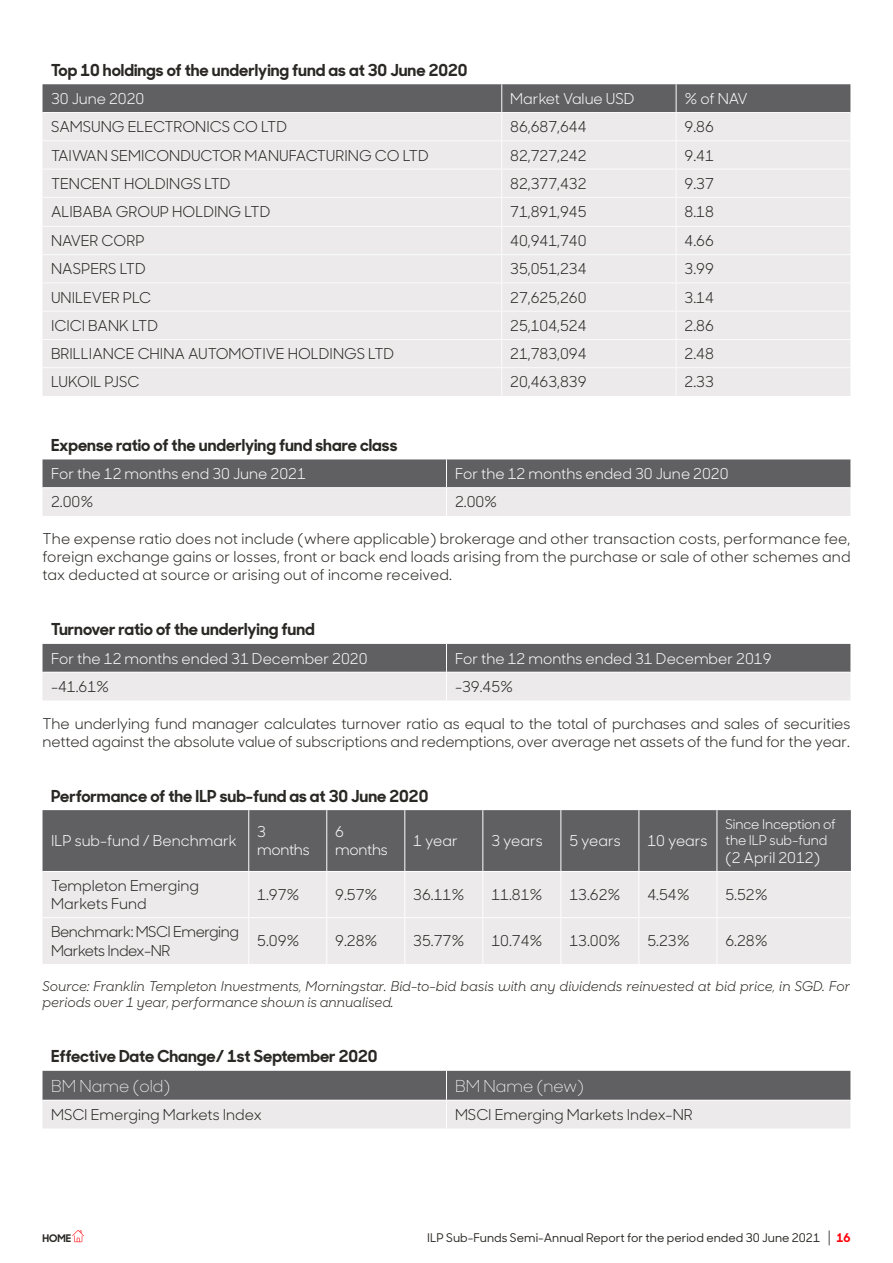
<style>
.page{position:relative;width:893px;height:1263px;background:#fff}
.page>*{position:absolute;margin:0;border:0;box-sizing:border-box;transform-origin:0 0}
.BODY_BOLD_11PT__K{font:700 16.5px "Sharp Sans Display No 1";color:#2a2824}
.BODY_BOLD_11PT__K-2{font:300 16.5px "Sharp Sans Display No 1";color:#fff}
.TABLE_REG_10PT__K{font:15px/18px "Sharp Sans Display No 1";color:#2a2824}
.TABLE_REG_10PT__KO{font:15px/18px "Sharp Sans Display No 1";color:#fbfcfc}
.TABLE_REG_10PT__K-2{font:15px/18px "Sharp Sans Display No 1";letter-spacing:-.03em;color:#2a2824}
.TABLE_REG_10PT__K-3{font:15px "Sharp Sans Display No 1";color:#fbfcfc}
.t1{font:italic 13.5px/16.2px "Sharp Sans Display No 1";letter-spacing:-.005em;color:#2a2824}
.TABLE_REG_10PT__KO-2{font:13.5px/16.2px "Sharp Sans Display No 1";letter-spacing:-.01em;color:#fbfcfc}
.t2{font:500 12px "Sharp Sans Display No 1";color:#2a2824}
.t3{font:700 12px "Sharp Sans Display No 1";color:#ff0008}
.t4{font:700 10.5px "Sharp Sans Display No 1";color:#2a2824}
</style>
<div class="page">
<svg style="left:829px;top:1230px;width:1px;height:15px"></svg>
<svg style="left:72px;top:1230px;width:12px;height:12px"></svg>
<svg style="left:43px;top:84px;width:807px;height:312px;background:#dfdedf"></svg>
<hr style="left:43px;top:367px;width:459px;height:1px;background:#fbfcfc">
<hr style="left:502px;top:367px;width:174px;height:1px;background:#fbfcfc">
<hr style="left:676px;top:367px;width:174px;height:1px;background:#fbfcfc">
<svg style="left:43px;top:459px;width:807px;height:57px;background:#a8a7a9"></svg>
<svg style="left:43px;top:644px;width:807px;height:56px;background:#a7a5a7"></svg>
<div style="left:43px;top:810px;width:808px;height:61px;background:#605f62"></div>
<div style="left:43px;top:872px;width:808px;height:92px;background:#eceaeb"></div>
<hr style="left:43px;top:917px;width:206px;height:1px;background:#fff">
<hr style="left:249px;top:917px;width:78px;height:1px;background:#fff">
<hr style="left:327px;top:917px;width:78px;height:1px;background:#fff">
<hr style="left:405px;top:917px;width:78px;height:1px;background:#fff">
<hr style="left:483px;top:917px;width:78px;height:1px;background:#fff">
<hr style="left:561px;top:917px;width:78px;height:1px;background:#fff">
<hr style="left:639px;top:917px;width:78px;height:1px;background:#fff">
<hr style="left:717px;top:917px;width:134px;height:1px;background:#fff">
<hr style="left:248px;top:810px;width:1px;height:61px;background:#fff">
<hr style="left:326px;top:810px;width:1px;height:61px;background:#fff">
<hr style="left:404px;top:810px;width:1px;height:61px;background:#fff">
<hr style="left:482px;top:810px;width:1px;height:61px;background:#fff">
<hr style="left:560px;top:810px;width:1px;height:61px;background:#fff">
<hr style="left:638px;top:810px;width:1px;height:61px;background:#fff">
<hr style="left:717px;top:810px;width:1px;height:61px;background:#fff">
<hr style="left:248px;top:872px;width:1px;height:45px;background:#fff">
<hr style="left:326px;top:872px;width:1px;height:45px;background:#fff">
<hr style="left:404px;top:872px;width:1px;height:45px;background:#fff">
<hr style="left:482px;top:872px;width:1px;height:45px;background:#fff">
<hr style="left:560px;top:872px;width:1px;height:45px;background:#fff">
<hr style="left:638px;top:872px;width:1px;height:45px;background:#fff">
<hr style="left:717px;top:872px;width:1px;height:45px;background:#fff">
<hr style="left:248px;top:918px;width:1px;height:46px;background:#fff">
<hr style="left:326px;top:918px;width:1px;height:46px;background:#fff">
<hr style="left:404px;top:918px;width:1px;height:46px;background:#fff">
<hr style="left:482px;top:918px;width:1px;height:46px;background:#fff">
<hr style="left:560px;top:918px;width:1px;height:46px;background:#fff">
<hr style="left:638px;top:918px;width:1px;height:46px;background:#fff">
<hr style="left:717px;top:918px;width:1px;height:46px;background:#fff">
<svg style="left:43px;top:1071px;width:807px;height:57px;background:#a5a4a6"></svg>
<p class="BODY_BOLD_11PT__K" style="left:51px;top:56px;width:418px">Top 10 holdings of the underlying fund as at 30 June 2020</p>
<p class="TABLE_REG_10PT__K-3" style="left:51px;top:87px;width:95px">30 June 2020</p>
<p class="TABLE_REG_10PT__KO" style="left:510px;top:88px;width:126px">Market Value USD</p>
<p class="TABLE_REG_10PT__KO" style="left:685px;top:88px;width:65px">% of NAV</p>
<p class="TABLE_REG_10PT__K" style="left:51px;top:117px;width:238px">SAMSUNG ELECTRONICS CO LTD</p>
<p class="TABLE_REG_10PT__K" style="left:510px;top:117px;width:78px">86,687,644</p>
<p class="TABLE_REG_10PT__K" style="left:685px;top:117px;width:31px">9.86</p>
<p class="TABLE_REG_10PT__K" style="left:51px;top:145px;width:379px">TAIWAN SEMICONDUCTOR MANUFACTURING CO LTD</p>
<p class="TABLE_REG_10PT__K" style="left:510px;top:145px;width:78px">82,727,242</p>
<p class="TABLE_REG_10PT__K" style="left:685px;top:145px;width:31px">9.41</p>
<p class="TABLE_REG_10PT__K" style="left:51px;top:173px;width:181px">TENCENT HOLDINGS LTD</p>
<p class="TABLE_REG_10PT__K" style="left:510px;top:173px;width:78px">82,377,432</p>
<p class="TABLE_REG_10PT__K" style="left:685px;top:173px;width:31px">9.37</p>
<p class="TABLE_REG_10PT__K" style="left:51px;top:202px;width:221px">ALIBABA GROUP HOLDING LTD</p>
<p class="TABLE_REG_10PT__K" style="left:510px;top:202px;width:78px">71,891,945</p>
<p class="TABLE_REG_10PT__K" style="left:685px;top:202px;width:31px">8.18</p>
<p class="TABLE_REG_10PT__K" style="left:51px;top:231px;width:95px">NAVER CORP</p>
<p class="TABLE_REG_10PT__K" style="left:510px;top:231px;width:78px">40,941,740</p>
<p class="TABLE_REG_10PT__K" style="left:685px;top:231px;width:31px">4.66</p>
<p class="TABLE_REG_10PT__K" style="left:51px;top:259px;width:96px">NASPERS LTD</p>
<p class="TABLE_REG_10PT__K" style="left:510px;top:259px;width:78px">35,051,234</p>
<p class="TABLE_REG_10PT__K" style="left:685px;top:259px;width:31px">3.99</p>
<p class="TABLE_REG_10PT__K" style="left:51px;top:287px;width:102px">UNILEVER PLC</p>
<p class="TABLE_REG_10PT__K" style="left:510px;top:287px;width:78px">27,625,260</p>
<p class="TABLE_REG_10PT__K" style="left:685px;top:287px;width:31px">3.14</p>
<p class="TABLE_REG_10PT__K" style="left:51px;top:315px;width:108px">ICICI BANK LTD</p>
<p class="TABLE_REG_10PT__K" style="left:510px;top:315px;width:78px">25,104,524</p>
<p class="TABLE_REG_10PT__K" style="left:685px;top:315px;width:31px">2.86</p>
<p class="TABLE_REG_10PT__K" style="left:51px;top:344px;width:345px">BRILLIANCE CHINA AUTOMOTIVE HOLDINGS LTD</p>
<p class="TABLE_REG_10PT__K" style="left:510px;top:344px;width:78px">21,783,094</p>
<p class="TABLE_REG_10PT__K" style="left:685px;top:344px;width:31px">2.48</p>
<p class="TABLE_REG_10PT__K" style="left:51px;top:372px;width:90px">LUKOIL PJSC</p>
<p class="TABLE_REG_10PT__K" style="left:510px;top:372px;width:78px">20,463,839</p>
<p class="TABLE_REG_10PT__K" style="left:685px;top:372px;width:31px">2.33</p>
<p class="BODY_BOLD_11PT__K" style="left:51px;top:431px;width:348px">Expense ratio of the underlying fund share class</p>
<p class="TABLE_REG_10PT__KO" style="left:51px;top:464px;width:256px">For the 12 months end 30 June 2021</p>
<p class="TABLE_REG_10PT__KO" style="left:455px;top:464px;width:275px">For the 12 months ended 30 June 2020</p>
<p class="TABLE_REG_10PT__K" style="left:51px;top:492px;width:44px">2.00%</p>
<p class="TABLE_REG_10PT__K" style="left:455px;top:492px;width:44px">2.00%</p>
<p class="TABLE_REG_10PT__K" style="left:43px;top:529px;width:809px;text-align:justify">The expense ratio does not include (where applicable) brokerage and other transaction costs, performance fee, foreign exchange gains or losses, front or back end loads arising from the purchase or sale of other schemes and tax deducted at source or arising out of income received.</p>
<p class="BODY_BOLD_11PT__K" style="left:51px;top:616px;width:265px">Turnover ratio of the underlying fund</p>
<p class="TABLE_REG_10PT__KO" style="left:51px;top:648px;width:318px">For the 12 months ended 31 December 2020</p>
<p class="TABLE_REG_10PT__KO" style="left:455px;top:648px;width:318px">For the 12 months ended 31 December 2019</p>
<p class="TABLE_REG_10PT__K" style="left:51px;top:676px;width:60px">-41.61%</p>
<p class="TABLE_REG_10PT__K" style="left:455px;top:676px;width:60px">-39.45%</p>
<p class="TABLE_REG_10PT__K" style="left:43px;top:713px;width:809px">The underlying fund manager calculates turnover ratio as equal to the total of purchases and sales of securities netted against the absolute value of subscriptions and redemptions, over average net assets of the fund for the year.</p>
<p class="BODY_BOLD_11PT__K" style="left:51px;top:782px;width:379px">Performance of the ILP sub-fund as at 30 June 2020</p>
<p class="TABLE_REG_10PT__KO" style="left:51px;top:831px;width:187px">ILP sub-fund / Benchmark</p>
<p class="TABLE_REG_10PT__KO" style="left:257px;top:822px;width:54px">3 months</p>
<p class="TABLE_REG_10PT__KO" style="left:335px;top:822px;width:54px">6 months</p>
<p class="TABLE_REG_10PT__KO" style="left:413px;top:831px;width:46px">1 year</p>
<p class="TABLE_REG_10PT__KO" style="left:491px;top:831px;width:53px">3 years</p>
<p class="TABLE_REG_10PT__KO" style="left:569px;top:831px;width:53px">5 years</p>
<p class="TABLE_REG_10PT__KO" style="left:647px;top:831px;width:62px">10 years</p>
<p class="TABLE_REG_10PT__KO-2" style="left:725px;top:815px;width:112px">Since Inception of the ILP sub-fund</p>
<p class="TABLE_REG_10PT__KO" style="left:725px;top:847px;width:96px">(2 April 2012)</p>
<p class="TABLE_REG_10PT__K" style="left:51px;top:876px;width:149px">Templeton Emerging<br>Markets Fund</p>
<p class="TABLE_REG_10PT__K" style="left:257px;top:885px;width:44px">1.97%</p>
<p class="TABLE_REG_10PT__K" style="left:335px;top:885px;width:44px">9.57%</p>
<p class="TABLE_REG_10PT__K" style="left:413px;top:885px;width:53px">36.11%</p>
<p class="TABLE_REG_10PT__K" style="left:491px;top:885px;width:53px">11.81%</p>
<p class="TABLE_REG_10PT__K" style="left:569px;top:885px;width:53px">13.62%</p>
<p class="TABLE_REG_10PT__K" style="left:647px;top:885px;width:44px">4.54%</p>
<p class="TABLE_REG_10PT__K" style="left:725px;top:885px;width:44px">5.52%</p>
<p class="TABLE_REG_10PT__K-2" style="left:51px;top:922px;width:189px">Benchmark: MSCI Emerging<br>Markets Index-NR</p>
<p class="TABLE_REG_10PT__K" style="left:257px;top:931px;width:44px">5.09%</p>
<p class="TABLE_REG_10PT__K" style="left:335px;top:931px;width:44px">9.28%</p>
<p class="TABLE_REG_10PT__K" style="left:413px;top:931px;width:53px">35.77%</p>
<p class="TABLE_REG_10PT__K" style="left:491px;top:931px;width:53px">10.74%</p>
<p class="TABLE_REG_10PT__K" style="left:569px;top:931px;width:53px">13.00%</p>
<p class="TABLE_REG_10PT__K" style="left:647px;top:931px;width:44px">5.23%</p>
<p class="TABLE_REG_10PT__K" style="left:725px;top:931px;width:44px">6.28%</p>
<p class="t1" style="left:43px;top:979px;width:809px">Source: Franklin Templeton Investments, Morningstar. Bid-to-bid basis with any dividends reinvested at bid price, in SGD. For periods over 1 year, performance shown is annualised.</p>
<p class="BODY_BOLD_11PT__K" style="left:51px;top:1043px;width:328px">Effective Date Change/ 1st September 2020</p>
<p class="BODY_BOLD_11PT__K-2" style="left:51px;top:1073px;width:121px">BM Name (old)</p>
<p class="BODY_BOLD_11PT__K-2" style="left:455px;top:1073px;width:130px">BM Name (new)</p>
<p class="TABLE_REG_10PT__K" style="left:51px;top:1104px;width:212px">MSCI Emerging Markets Index</p>
<p class="TABLE_REG_10PT__K" style="left:455px;top:1104px;width:239px">MSCI Emerging Markets Index-NR</p>
<p class="t4" style="left:43px;top:1230px;width:30px">HOME</p>
<p class="t2" style="left:427px;top:1229px;width:394px">ILP Sub-Funds Semi-Annual Report for the period ended 30 June 2021</p>
<p class="t3" style="left:836px;top:1228px;width:16px">16</p>
</div>
